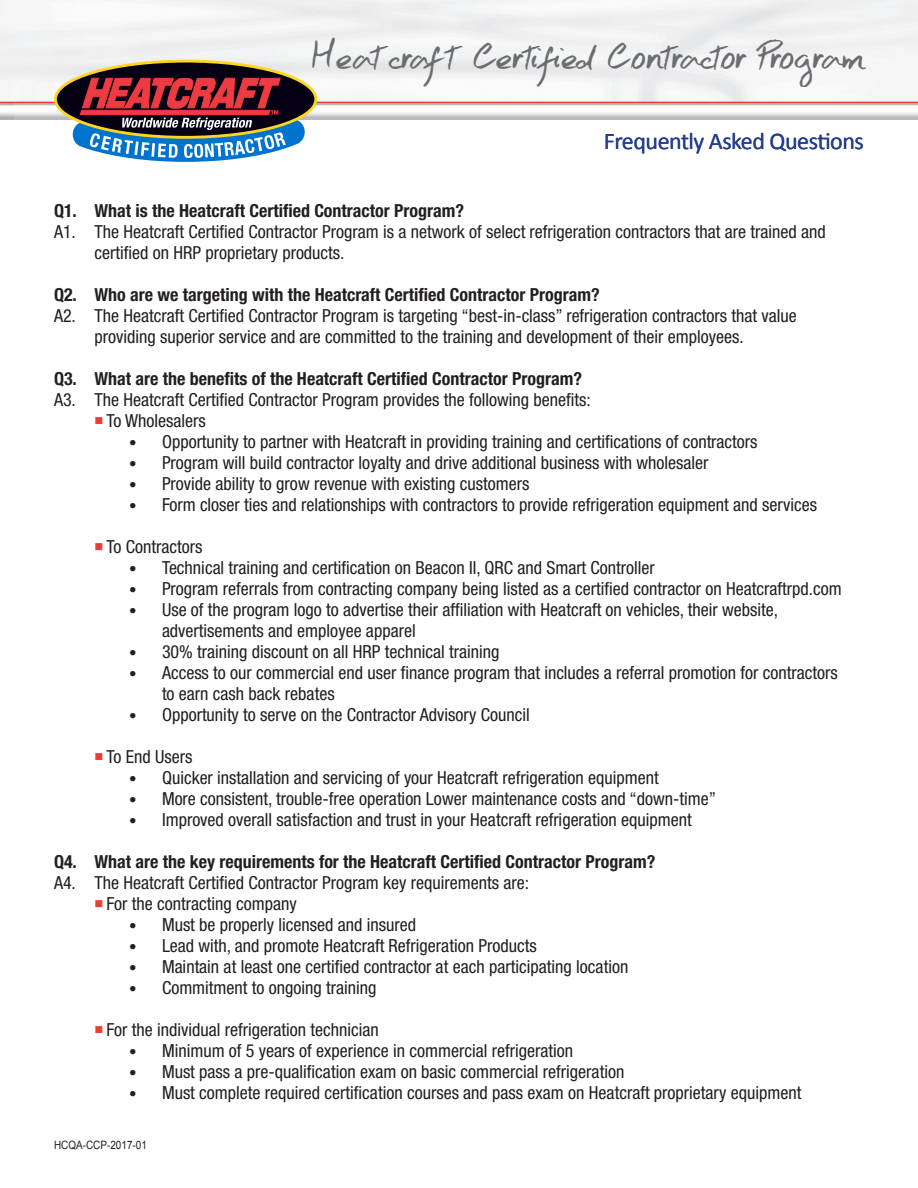
<style>
.page{position:relative;width:918px;height:1188px;background:#fff}
.page>*{position:absolute;margin:0;border:0;box-sizing:border-box;transform-origin:0 0}
.t1{font:45px "Hand Test";letter-spacing:-.05em;color:#6c6d70}
.t2{font:24px "Calibri";letter-spacing:-.02em;color:#253f8e}
.t3{font:condensed 18px/21px "Helvetica Neue";color:#231f20}
.t4{font:700 condensed 18px "Helvetica Neue";color:#231f20}
.t5{font:11.55px "Arial";color:#231f20;scale:.86 1}
.s1{color:#ee3e34}
.s2{font-size:15px}
</style>
<div class="page">
<svg style="left:0;top:103px;width:918px;height:16px"></svg>
<img style="left:0;top:0;width:918px;height:102px">
<hr style="left:0;top:102px;width:918px;height:1px;background:#ee3e34">
<svg style="left:55px;top:61px;width:261px;height:76px;background:#201514"></svg>
<div style="left:54px;top:60px;width:263px;height:79px;border:3px solid #ffd520;border-radius:50%"></div>
<svg style="left:73px;top:78px;width:232px;height:84px;background:#72596d"></svg>
<h1 class="t1" style="left:312px;top:27px;width:555px">Heatcraft Certified Contractor Program</h1>
<p class="t2" style="left:604px;top:125px;width:262px">Frequently Asked Questions</p>
<p class="t4" style="left:54px;top:199px;width:412px">Q1. What is the Heatcraft Certified Contractor Program?</p>
<p class="t3" style="left:94px;top:221px;width:733px;text-indent:-40px">A1. The Heatcraft Certified Contractor Program is a network of select refrigeration contractors that are trained and certified on HRP proprietary products.</p>
<p class="t4" style="left:54px;top:283px;width:547px">Q2. Who are we targeting with the Heatcraft Certified Contractor Program?</p>
<p class="t3" style="left:94px;top:305px;width:704px;text-indent:-40px">A2. The Heatcraft Certified Contractor Program is targeting “best-in-class” refrigeration contractors that value providing superior service and are committed to the training and development of their employees.</p>
<p class="t4" style="left:54px;top:367px;width:530px">Q3. What are the benefits of the Heatcraft Certified Contractor Program?</p>
<p class="t3" style="left:54px;top:389px;width:538px">A3. The Heatcraft Certified Contractor Program provides the following benefits:</p>
<p class="t3" style="left:94px;top:410px;width:113px"><span class="s1">■</span> To Wholesalers</p>
<p class="t3" style="left:129px;top:431px;width:630px"><span class="s2">•</span> Opportunity to partner with Heatcraft in providing training and certifications of contractors</p>
<p class="t3" style="left:129px;top:452px;width:581px"><span class="s2">•</span> Program will build contractor loyalty and drive additional business with wholesaler</p>
<p class="t3" style="left:129px;top:473px;width:402px"><span class="s2">•</span> Provide ability to grow revenue with existing customers</p>
<p class="t3" style="left:129px;top:494px;width:690px"><span class="s2">•</span> Form closer ties and relationships with contractors to provide refrigeration equipment and services</p>
<p class="t3" style="left:94px;top:536px;width:109px"><span class="s1">■</span> To Contractors</p>
<p class="t3" style="left:129px;top:557px;width:527px"><span class="s2">•</span> Technical training and certification on Beacon II, QRC and Smart Controller</p>
<p class="t3" style="left:129px;top:578px;width:714px"><span class="s2">•</span> Program referrals from contracting company being listed as a certified contractor on Heatcraftrpd.com</p>
<p class="t3" style="left:162px;top:599px;width:618px;text-indent:-33px"><span class="s2">•</span> Use of the program logo to advertise their affiliation with Heatcraft on vehicles, their website, advertisements and employee apparel</p>
<p class="t3" style="left:129px;top:641px;width:372px"><span class="s2">•</span> 30% training discount on all HRP technical training</p>
<p class="t3" style="left:162px;top:662px;width:677px;text-indent:-33px"><span class="s2">•</span> Access to our commercial end user finance program that includes a referral promotion for contractors to earn cash back rebates</p>
<p class="t3" style="left:129px;top:704px;width:402px"><span class="s2">•</span> Opportunity to serve on the Contractor Advisory Council</p>
<p class="t3" style="left:94px;top:746px;width:99px"><span class="s1">■</span> To End Users</p>
<p class="t3" style="left:129px;top:767px;width:531px"><span class="s2">•</span> Quicker installation and servicing of your Heatcraft refrigeration equipment</p>
<p class="t3" style="left:129px;top:788px;width:589px"><span class="s2">•</span> More consistent, trouble-free operation Lower maintenance costs and “down-time”</p>
<p class="t3" style="left:129px;top:809px;width:564px"><span class="s2">•</span> Improved overall satisfaction and trust in your Heatcraft refrigeration equipment</p>
<p class="t4" style="left:54px;top:850px;width:603px">Q4. What are the key requirements for the Heatcraft Certified Contractor Program?</p>
<p class="t3" style="left:54px;top:872px;width:477px">A4. The Heatcraft Certified Contractor Program key requirements are:</p>
<p class="t3" style="left:94px;top:893px;width:204px"><span class="s1">■</span> For the contracting company</p>
<p class="t3" style="left:129px;top:914px;width:289px"><span class="s2">•</span> Must be properly licensed and insured</p>
<p class="t3" style="left:129px;top:935px;width:409px"><span class="s2">•</span> Lead with, and promote Heatcraft Refrigeration Products</p>
<p class="t3" style="left:129px;top:956px;width:501px"><span class="s2">•</span> Maintain at least one certified contractor at each participating location</p>
<p class="t3" style="left:129px;top:977px;width:249px"><span class="s2">•</span> Commitment to ongoing training</p>
<p class="t3" style="left:94px;top:1019px;width:286px"><span class="s1">■</span> For the individual refrigeration technician</p>
<p class="t3" style="left:129px;top:1040px;width:446px"><span class="s2">•</span> Minimum of 5 years of experience in commercial refrigeration</p>
<p class="t3" style="left:129px;top:1061px;width:497px"><span class="s2">•</span> Must pass a pre-qualification exam on basic commercial refrigeration</p>
<p class="t3" style="left:129px;top:1082px;width:674px"><span class="s2">•</span> Must complete required certification courses and pass exam on Heatcraft proprietary equipment</p>
<p class="t5" style="left:54px;top:1137px;width:110px">HCQA-CCP-2017-01</p>
</div>
